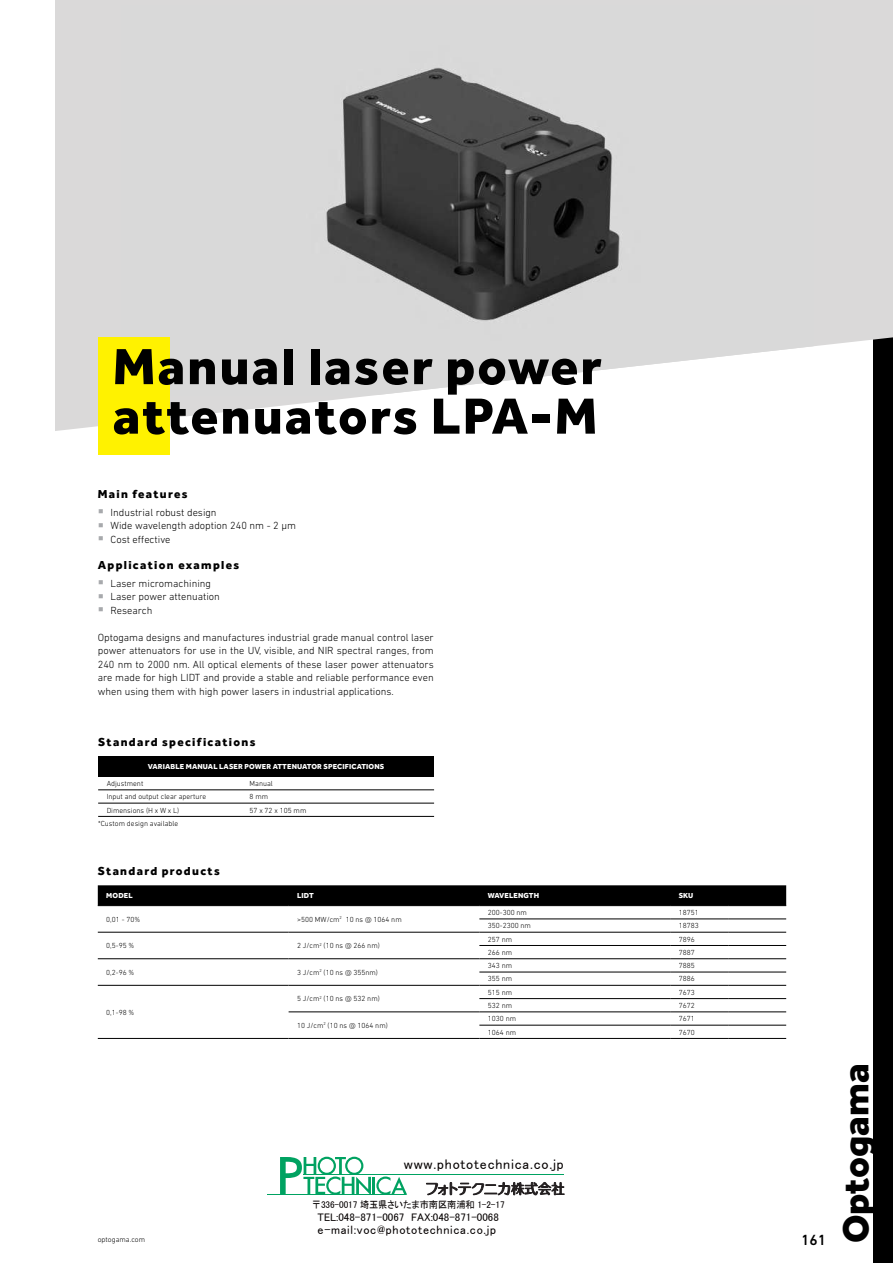
<style>
.page{position:relative;width:893px;height:1263px;background:#fff}
.page>*{position:absolute;margin:0;border:0;box-sizing:border-box;transform-origin:0 0}
.t1{font:800 52.5px/49.5px "Effra";letter-spacing:.04em;color:#000}
.t2{font:800 37.5px "Effra";color:#000}
.t3{font:500 15px "DIN Next LT Pro";color:#000}
.t4{font:14.1px "MS P Gothic";letter-spacing:.055em;color:#050100}
.t5{font:12.15px "MS P Gothic";letter-spacing:.055em;color:#050100}
.t6{font:800 12px "Effra";letter-spacing:.11em;color:#000}
.t7{font:10.95px "MS P Gothic";color:#050100}
.t8{font:300 10.5px/13.5px "DIN Next LT Pro";color:#000;text-align:justify}
.t9{font:9.75px "MS P Gothic";letter-spacing:-.01em;color:#050100;scale:.95 1}
.t10{font:300 7.5px "DIN Next LT Pro";color:#000}
.t11{font:800 7.5px "Effra";letter-spacing:.02em;color:#fff}
.s1{font-family:"Montserrat";font-weight:100;color:#a7a9ac}
</style>
<div class="page">
<div style="left:873px;top:0;width:20px;height:1263px;background:#000"></div>
<svg style="left:55px;top:0;width:838px;height:437px;fill:#dad9d9"></svg>
<img style="left:122px;top:6px;width:692px;height:389px">
<div style="left:98px;top:337px;width:71px;height:118px;background:#fff200"></div>
<div style="left:98px;top:885px;width:688px;height:20px;background:#000"></div>
<hr style="left:98px;top:1038px;width:191px;height:1px;background:#000">
<hr style="left:289px;top:1038px;width:190px;height:1px;background:#000">
<hr style="left:479px;top:945px;width:191px;height:1px;background:#000">
<hr style="left:670px;top:945px;width:58px;height:1px;background:#000">
<hr style="left:728px;top:945px;width:58px;height:1px;background:#000">
<hr style="left:479px;top:958px;width:191px;height:1px;background:#000">
<hr style="left:670px;top:958px;width:58px;height:1px;background:#000">
<hr style="left:728px;top:958px;width:58px;height:1px;background:#000">
<hr style="left:479px;top:972px;width:191px;height:1px;background:#000">
<hr style="left:670px;top:972px;width:58px;height:1px;background:#000">
<hr style="left:728px;top:972px;width:58px;height:1px;background:#000">
<hr style="left:479px;top:985px;width:191px;height:1px;background:#000">
<hr style="left:670px;top:985px;width:58px;height:1px;background:#000">
<hr style="left:728px;top:985px;width:58px;height:1px;background:#000">
<hr style="left:479px;top:998px;width:191px;height:1px;background:#000">
<hr style="left:670px;top:998px;width:58px;height:1px;background:#000">
<hr style="left:728px;top:998px;width:58px;height:1px;background:#000">
<hr style="left:479px;top:1011px;width:191px;height:1px;background:#000">
<hr style="left:670px;top:1011px;width:58px;height:1px;background:#000">
<hr style="left:728px;top:1011px;width:58px;height:1px;background:#000">
<hr style="left:479px;top:1025px;width:191px;height:1px;background:#000">
<hr style="left:670px;top:1025px;width:58px;height:1px;background:#000">
<hr style="left:479px;top:1038px;width:191px;height:1px;background:#000">
<hr style="left:670px;top:1038px;width:58px;height:1px;background:#000">
<hr style="left:728px;top:1025px;width:58px;height:1px;background:#000">
<hr style="left:728px;top:1038px;width:58px;height:1px;background:#000">
<hr style="left:98px;top:985px;width:191px;height:1px;background:#000">
<hr style="left:98px;top:958px;width:191px;height:1px;background:#000">
<hr style="left:289px;top:958px;width:190px;height:1px;background:#000">
<hr style="left:289px;top:985px;width:190px;height:1px;background:#000">
<hr style="left:289px;top:1011px;width:190px;height:1px;background:#000">
<hr style="left:98px;top:905px;width:191px;height:1px;background:#000">
<hr style="left:98px;top:932px;width:191px;height:1px;background:#000">
<hr style="left:289px;top:905px;width:190px;height:1px;background:#000">
<hr style="left:289px;top:932px;width:190px;height:1px;background:#000">
<hr style="left:479px;top:905px;width:191px;height:1px;background:#000">
<hr style="left:670px;top:905px;width:58px;height:1px;background:#000">
<hr style="left:728px;top:905px;width:58px;height:1px;background:#000">
<hr style="left:479px;top:919px;width:191px;height:1px;background:#000">
<hr style="left:670px;top:919px;width:58px;height:1px;background:#000">
<hr style="left:728px;top:919px;width:58px;height:1px;background:#000">
<hr style="left:479px;top:932px;width:191px;height:1px;background:#000">
<hr style="left:670px;top:932px;width:58px;height:1px;background:#000">
<hr style="left:728px;top:932px;width:58px;height:1px;background:#000">
<div style="left:98px;top:756px;width:336px;height:20px;background:#000"></div>
<hr style="left:98px;top:789px;width:143px;height:1px;background:#000">
<hr style="left:241px;top:789px;width:193px;height:1px;background:#000">
<hr style="left:98px;top:803px;width:143px;height:1px;background:#000">
<hr style="left:241px;top:803px;width:193px;height:1px;background:#000">
<hr style="left:98px;top:816px;width:143px;height:1px;background:#000">
<hr style="left:241px;top:816px;width:193px;height:1px;background:#000">
<hr style="left:267px;top:1194px;width:139px;height:1px;background:#00a261">
<hr style="left:304px;top:1174px;width:260px;height:1px;background:#00a261">
<svg style="left:280px;top:1157px;width:127px;height:38px"></svg>
<svg style="left:426px;top:1182px;width:139px;height:13px"></svg>
<h1 class="t1" style="left:113px;top:340px;width:490px">Manual laser power attenuators LPA-M</h1>
<p class="t6" style="left:98px;top:487px;width:91px">Main features</p>
<p class="t8" style="left:98px;top:505px;width:120px"><span class="s1">■</span> Industrial robust design</p>
<p class="t8" style="left:98px;top:519px;width:200px"><span class="s1">■</span> Wide wavelength adoption 240 nm - 2 µ m</p>
<p class="t8" style="left:98px;top:532px;width:74px"><span class="s1">■</span> Cost effective</p>
<p class="t6" style="left:98px;top:558px;width:143px">Application examples</p>
<p class="t8" style="left:98px;top:576px;width:115px"><span class="s1">■</span> Laser micromachining</p>
<p class="t8" style="left:98px;top:590px;width:124px"><span class="s1">■</span> Laser power attenuation</p>
<p class="t8" style="left:98px;top:603px;width:56px"><span class="s1">■</span> Research</p>
<p class="t8" style="left:98px;top:630px;width:337px">Optogama designs and manufactures industrial grade manual control laser power attenuators for use in the UV, visible, and NIR spectral ranges, from 240 nm to 2000 nm. All optical elements of these laser power attenuators are made for high LIDT and provide a stable and reliable performance even when using them with high power lasers in industrial applications.</p>
<p class="t6" style="left:98px;top:734px;width:159px">Standard specifications</p>
<p class="t11" style="left:148px;top:762px;width:238px">VARIABLE MANUAL LASER POWER ATTENUATOR SPECIFICATIONS</p>
<p class="t10" style="left:107px;top:779px;width:38px">Adjustment</p>
<p class="t10" style="left:249px;top:779px;width:25px">Manual</p>
<p class="t10" style="left:107px;top:792px;width:101px">Input and output clear aperture</p>
<p class="t10" style="left:249px;top:792px;width:20px">8 mm</p>
<p class="t10" style="left:107px;top:806px;width:74px">Dimensions (H x W x L)</p>
<p class="t10" style="left:249px;top:806px;width:58px">57 x 72 x 105 mm</p>
<p class="t10" style="left:98px;top:819px;width:82px">*Custom design available</p>
<p class="t6" style="left:98px;top:864px;width:124px">Standard products</p>
<p class="t11" style="left:106px;top:891px;width:28px">MODEL</p>
<p class="t11" style="left:297px;top:891px;width:18px">LIDT</p>
<p class="t11" style="left:488px;top:891px;width:53px">WAVELENGTH</p>
<p class="t11" style="left:679px;top:891px;width:16px">SKU</p>
<p class="t10" style="left:106px;top:915px;width:35px">0,01 - 70%</p>
<p class="t10" style="left:297px;top:915px;width:106px">&gt;500 MW/cm<sup>2</sup> 10 ns @ 1064 nm</p>
<p class="t10" style="left:488px;top:908px;width:41px">200-300 nm</p>
<p class="t10" style="left:679px;top:908px;width:21px">18751</p>
<p class="t10" style="left:488px;top:921px;width:45px">350-2300 nm</p>
<p class="t10" style="left:679px;top:921px;width:21px">18783</p>
<p class="t10" style="left:106px;top:941px;width:29px">0,5-95 %</p>
<p class="t10" style="left:297px;top:941px;width:84px">2 J/cm<sup>2</sup> (10 ns @ 266 nm)</p>
<p class="t10" style="left:106px;top:968px;width:29px">0,2-96 %</p>
<p class="t10" style="left:297px;top:968px;width:82px">3 J/cm<sup>2</sup> (10 ns @ 355nm)</p>
<p class="t10" style="left:106px;top:1008px;width:29px">0,1-98 %</p>
<p class="t10" style="left:297px;top:994px;width:84px">5 J/cm<sup>2</sup> (10 ns @ 532 nm)</p>
<p class="t10" style="left:297px;top:1021px;width:92px">10 J/cm<sup>2</sup> (10 ns @ 1064 nm)</p>
<p class="t10" style="left:488px;top:935px;width:26px">257 nm</p>
<p class="t10" style="left:679px;top:935px;width:17px">7896</p>
<p class="t10" style="left:488px;top:948px;width:26px">266 nm</p>
<p class="t10" style="left:679px;top:948px;width:17px">7887</p>
<p class="t10" style="left:488px;top:961px;width:26px">343 nm</p>
<p class="t10" style="left:679px;top:961px;width:17px">7885</p>
<p class="t10" style="left:488px;top:975px;width:26px">355 nm</p>
<p class="t10" style="left:679px;top:975px;width:17px">7886</p>
<p class="t10" style="left:488px;top:988px;width:26px">515 nm</p>
<p class="t10" style="left:679px;top:988px;width:17px">7673</p>
<p class="t10" style="left:488px;top:1001px;width:26px">532 nm</p>
<p class="t10" style="left:679px;top:1001px;width:17px">7672</p>
<p class="t10" style="left:488px;top:1014px;width:30px">1030 nm</p>
<p class="t10" style="left:679px;top:1014px;width:17px">7671</p>
<p class="t10" style="left:488px;top:1028px;width:30px">1064 nm</p>
<p class="t10" style="left:679px;top:1028px;width:17px">7670</p>
<h3 class="t4" style="left:404px;top:1157px;width:161px">www.phototechnica.co.jp</h3>
<p class="t10" style="left:98px;top:1235px;width:49px">optogama.com</p>
<p class="t9" style="left:312px;top:1199px;width:211px">〒336-0017 埼玉県さいたま市南区南浦和 1-2-17　</p>
<p class="t7" style="left:318px;top:1211px;width:183px">TEL:048-871-0067 FAX:048-871-0068</p>
<p class="t5" style="left:318px;top:1223px;width:180px">e-mail:voc@phototechnica.co.jp</p>
<h3 class="t3" style="left:801px;top:1231px;width:26px">161</h3>
<h2 class="t2" style="left:833px;top:1243px;width:181px;rotate:-90deg">Optogama</h2>
</div>
